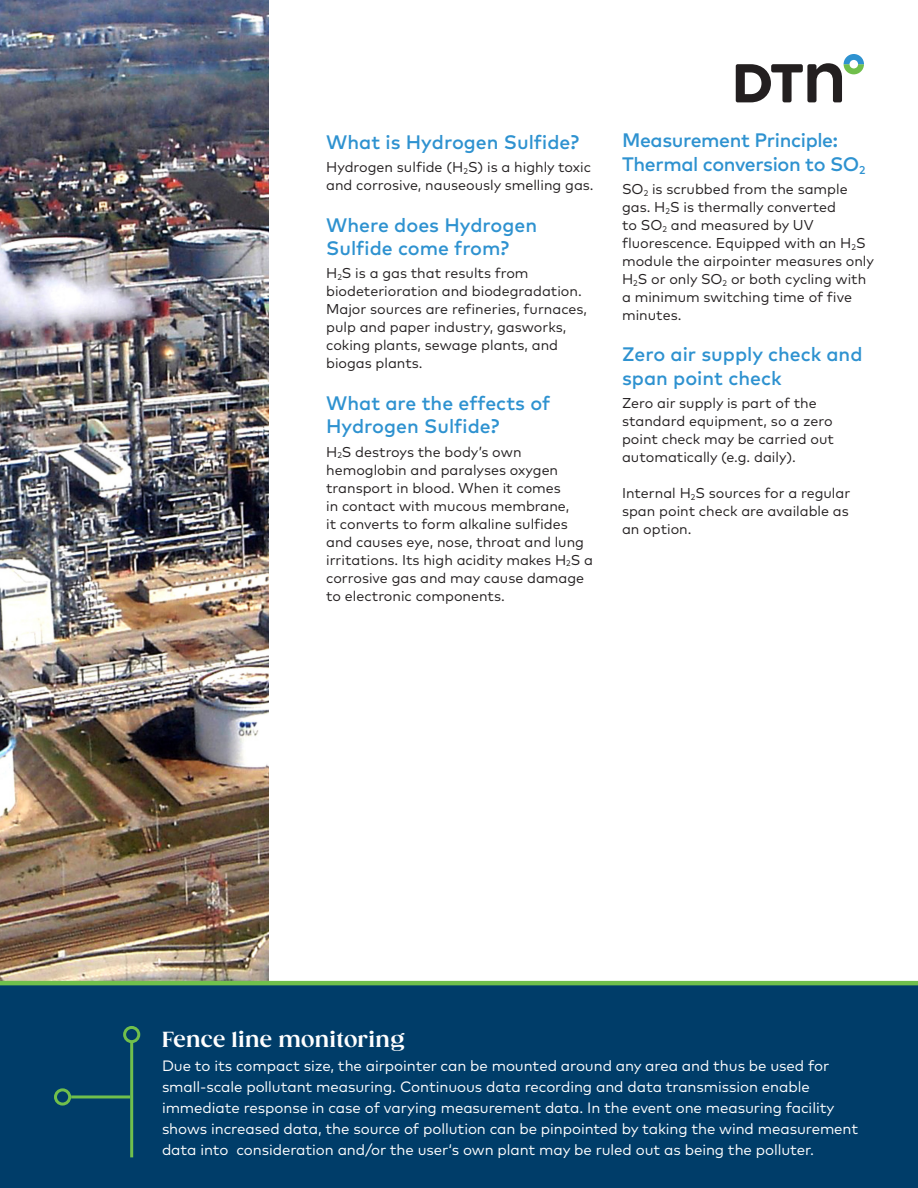
<style>
.page{position:relative;width:918px;height:1188px;background:#fff}
.page>*{position:absolute;margin:0;border:0;box-sizing:border-box;transform-origin:0 0}
.Callout_Copy_black{font:700 21px "Gazpacho";letter-spacing:.015em;color:#fff}
.Subhead{font:500 19.5px/23.4px "Mark Pro";color:#2e92d0}
.Subhead-2{font:500 19.5px/23.4px "Mark Pro";letter-spacing:-.02em;color:#2e92d0}
.Body{font:15px/21px "Mark Pro";letter-spacing:-.005em;color:#fff}
.Body-2{font:14.25px/18px "Mark Pro";color:#231f20}
</style>
<div class="page">
<svg style="left:736px;top:54px;width:128px;height:48px"></svg>
<img style="left:0;top:0;width:269px;height:981px">
<div style="left:0;top:985px;width:918px;height:203px;background:#003d69"></div>
<hr style="left:130px;top:1043px;width:3px;height:114px;background:#70bf4c">
<hr style="left:71px;top:1095px;width:59px;height:3px;background:#70bf4c">
<div style="left:54px;top:1088px;width:17px;height:18px;border:3px solid #70bf4c;border-radius:50%"></div>
<div style="left:123px;top:1026px;width:17px;height:17px;border:3px solid #70bf4c;border-radius:50%"></div>
<hr style="left:0;top:981px;width:918px;height:4px;background:#70bf4c">
<p class="Subhead" style="left:326px;top:129px;width:255px">What is Hydrogen Sulfide?</p>
<p class="Body-2" style="left:326px;top:157px;width:269px">Hydrogen sulfide (H<sub>2</sub>S) is a highly toxic and corrosive, nauseously smelling gas.</p>
<p class="Subhead" style="left:326px;top:211px;width:212px">Where does Hydrogen<br>Sulfide come from?</p>
<p class="Body-2" style="left:326px;top:263px;width:262px">H<sub>2</sub>S is a gas that results from biodeterioration and biodegradation.<br>Major sources are refineries, furnaces, pulp and paper industry, gasworks, coking plants, sewage plants, and biogas plants.</p>
<p class="Subhead" style="left:326px;top:390px;width:226px">What are the effects of<br>Hydrogen Sulfide?</p>
<p class="Body-2" style="left:326px;top:441px;width:268px">H<sub>2</sub>S destroys the body’s own hemoglobin and paralyses oxygen transport in blood. When it comes<br>in contact with mucous membrane,<br>it converts to form alkaline sulfides and causes eye, nose, throat and lung irritations. Its high acidity makes H<sub>2</sub>S a corrosive gas and may cause damage to electronic components.</p>
<p class="Subhead-2" style="left:622px;top:127px;width:245px">Measurement Principle:<br>Thermal conversion to SO<sub>2</sub></p>
<p class="Body-2" style="left:622px;top:179px;width:253px">SO<sub>2</sub> is scrubbed from the sample gas. H<sub>2</sub>S is thermally converted<br>to SO<sub>2</sub> and measured by UV fluorescence. Equipped with an H<sub>2</sub>S module the airpointer measures only<br>H<sub>2</sub>S or only SO<sub>2</sub> or both cycling with a minimum switching time of five minutes.</p>
<p class="Subhead" style="left:622px;top:341px;width:242px">Zero air supply check and span point check</p>
<p class="Body-2" style="left:622px;top:393px;width:213px">Zero air supply is part of the standard equipment, so a zero point check may be carried out automatically (e.g. daily).</p>
<p class="Body-2" style="left:622px;top:483px;width:230px;text-align:justify">Internal H<sub>2</sub>S sources for a regular span point check are available as an option.</p>
<p class="Callout_Copy_black" style="left:162px;top:1027px;width:244px">Fence line monitoring</p>
<p class="Body" style="left:162px;top:1054px;width:698px">Due to its compact size, the airpointer can be mounted around any area and thus be used for small-scale pollutant measuring. Continuous data recording and data transmission enable immediate response in case of varying measurement data. In the event one measuring facility shows increased data, the source of pollution can be pinpointed by taking the wind measurement data into consideration and/or the user‘s own plant may be ruled out as being the polluter.</p>
</div>
